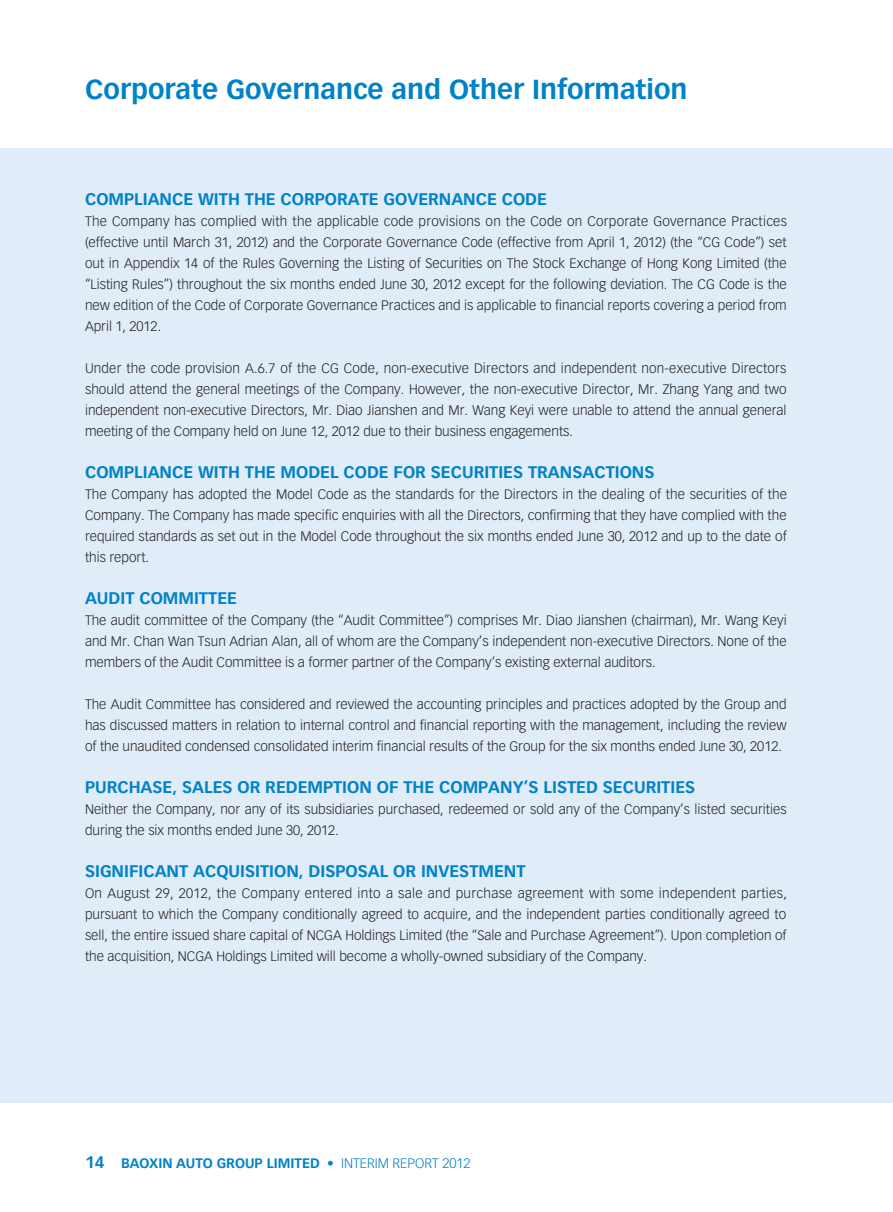
<style>
.page{position:relative;width:893px;height:1212px;background:#fff}
.page>*{position:absolute;margin:0;border:0;box-sizing:border-box;transform-origin:0 0}
.t1{font:700 27px "Vectora LT Std";color:#0082c8}
.t2{font:700 16.5px "Vectora LT Std";color:#0082c8}
.t3{font:300 13.5px/21px "Vectora LT Std";color:#231f20;text-align:justify}
.t4{font:700 13.5px "Vectora LT Std";color:#0082c8}
.s1{font-size:16.5px}
.s2{font-weight:300}
</style>
<div class="page">
<div style="left:0;top:149px;width:893px;height:954px;background:#e0ecf7"></div>
<h1 class="t1" style="left:85px;top:73px;width:604px">Corporate Governance and Other Information</h1>
<p class="t2" style="left:85px;top:189px;width:463px">COMPLIANCE WITH THE CORPORATE GOVERNANCE CODE</p>
<p class="t3" style="left:85px;top:211px;width:703px">The Company has complied with the applicable code provisions on the Code on Corporate Governance Practices (effective until March 31, 2012) and the Corporate Governance Code (effective from April 1, 2012) (the “CG Code”) set out in Appendix 14 of the Rules Governing the Listing of Securities on The Stock Exchange of Hong Kong Limited (the “Listing Rules”) throughout the six months ended June 30, 2012 except for the following deviation. The CG Code is the new edition of the Code of Corporate Governance Practices and is applicable to financial reports covering a period from April 1, 2012.</p>
<p class="t3" style="left:85px;top:358px;width:703px">Under the code provision A.6.7 of the CG Code, non-executive Directors and independent non-executive Directors should attend the general meetings of the Company. However, the non-executive Director, Mr. Zhang Yang and two independent non-executive Directors, Mr. Diao Jianshen and Mr. Wang Keyi were unable to attend the annual general meeting of the Company held on June 12, 2012 due to their business engagements.</p>
<p class="t2" style="left:85px;top:462px;width:570px">COMPLIANCE WITH THE MODEL CODE FOR SECURITIES TRANSACTIONS</p>
<p class="t3" style="left:85px;top:484px;width:703px">The Company has adopted the Model Code as the standards for the Directors in the dealing of the securities of the Company. The Company has made specific enquiries with all the Directors, confirming that they have complied with the required standards as set out in the Model Code throughout the six months ended June 30, 2012 and up to the date of this report.</p>
<p class="t2" style="left:85px;top:588px;width:153px">AUDIT COMMITTEE</p>
<p class="t3" style="left:85px;top:610px;width:703px">The audit committee of the Company (the “Audit Committee”) comprises Mr. Diao Jianshen (chairman), Mr. Wang Keyi and Mr. Chan Wan Tsun Adrian Alan, all of whom are the Company’s independent non-executive Directors. None of the members of the Audit Committee is a former partner of the Company’s existing external auditors.</p>
<p class="t3" style="left:85px;top:694px;width:703px">The Audit Committee has considered and reviewed the accounting principles and practices adopted by the Group and has discussed matters in relation to internal control and financial reporting with the management, including the review of the unaudited condensed consolidated interim financial results of the Group for the six months ended June 30, 2012.</p>
<p class="t2" style="left:85px;top:777px;width:610px">PURCHASE, SALES OR REDEMPTION OF THE COMPANY’S LISTED SECURITIES</p>
<p class="t3" style="left:85px;top:799px;width:703px">Neither the Company, nor any of its subsidiaries purchased, redeemed or sold any of the Company’s listed securities during the six months ended June 30, 2012.</p>
<p class="t2" style="left:85px;top:861px;width:442px">SIGNIFICANT ACQUISITION, DISPOSAL OR INVESTMENT</p>
<p class="t3" style="left:85px;top:883px;width:703px">On August 29, 2012, the Company entered into a sale and purchase agreement with some independent parties, pursuant to which the Company conditionally agreed to acquire, and the independent parties conditionally agreed to sell, the entire issued share capital of NCGA Holdings Limited (the “Sale and Purchase Agreement”). Upon completion of the acquisition, NCGA Holdings Limited will become a wholly-owned subsidiary of the Company.</p>
<p class="t4" style="left:85px;top:1155px;width:387px"><span class="s1">14</span> BAOXIN AUTO GROUP LIMITED <span class="s2">• INTERIM REPORT 2012</span></p>
</div>
